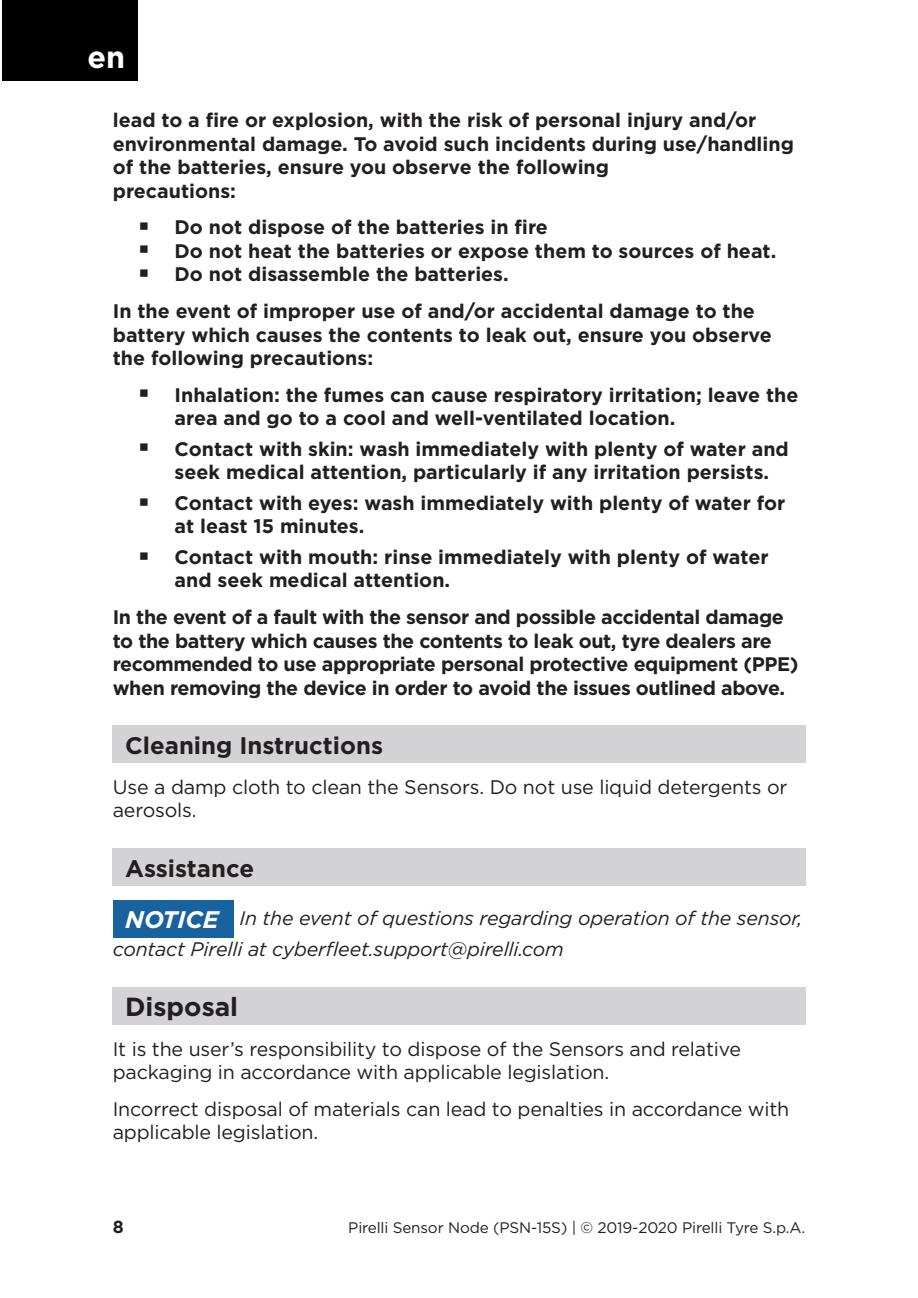
<style>
.page{position:relative;width:918px;height:1298px;background:#fff}
.page>*{position:absolute;margin:0;border:0;box-sizing:border-box;transform-origin:0 0}
.t1{font:700 30.6px "Gotham";color:#fff}
.t2{font:700 26.2px "Gotham";color:#231f20}
.t3{font:700 24px "Gotham";color:#231f20}
.t4{font:700 19.6px/23.6px "Gotham";color:#231f20}
.t5{font:19.6px/23.6px "Gotham";letter-spacing:-.01em;color:#231f20}
.t6{font:700 19.6px/23.6px "Gotham";letter-spacing:-.02em;color:#231f20}
.t7{font:italic 19.6px/30.6px "Gotham";letter-spacing:-.01em;color:#231f20}
.t8{font:700 17.4px "Gotham";color:#231f20}
.t9{font:15.2px "Gotham";letter-spacing:-.01em;color:#231f20}
.s1{font-weight:700;font-size:24px;color:#fff}
</style>
<div class="page">
<div style="left:2px;top:0;width:136px;height:80px;background:#000"></div>
<div style="left:113px;top:726px;width:693px;height:37px;background:#d3d2d5"></div>
<div style="left:113px;top:848px;width:693px;height:37px;background:#d3d2d5"></div>
<div style="left:113px;top:901px;width:120px;height:37px;background:#18639e"></div>
<div style="left:113px;top:987px;width:693px;height:38px;background:#d3d2d5"></div>
<h1 class="t1" style="left:87px;top:46px;width:39px">en</h1>
<p class="t4" style="left:113px;top:110px;width:683px">lead to a fire or explosion, with the risk of personal injury and/or environmental damage. To avoid such incidents during use/handling of the batteries, ensure you observe the following<br>precautions:</p>
<p class="t4" style="left:175px;top:217px;width:603px">Do not dispose of the batteries in fire<br>Do not heat the batteries or expose them to sources of heat.<br>Do not disassemble the batteries.</p>
<p class="t4" style="left:113px;top:301px;width:660px">In the event of improper use of and/or accidental damage to the battery which causes the contents to leak out, ensure you observe the following precautions:</p>
<p class="t4" style="left:175px;top:385px;width:625px">Inhalation: the fumes can cause respiratory irritation; leave the area and go to a cool and well-ventilated location.</p>
<p class="t4" style="left:175px;top:439px;width:616px">Contact with skin: wash immediately with plenty of water and seek medical attention, particularly if any irritation persists.</p>
<p class="t4" style="left:175px;top:493px;width:612px">Contact with eyes: wash immediately with plenty of water for at least 15 minutes.</p>
<p class="t4" style="left:175px;top:547px;width:595px">Contact with mouth: rinse immediately with plenty of water and seek medical attention.</p>
<p class="t6" style="left:113px;top:607px;width:687px">In the event of a fault with the sensor and possible accidental damage to the battery which causes the contents to leak out, tyre dealers are recommended to use appropriate personal protective equipment (PPE) when removing the device in order to avoid the issues outlined above.</p>
<p class="t3" style="left:125px;top:737px;width:259px">Cleaning Instructions</p>
<p class="t5" style="left:113px;top:777px;width:676px">Use a damp cloth to clean the Sensors. Do not use liquid detergents or aerosols.</p>
<p class="t3" style="left:125px;top:859px;width:130px">Assistance</p>
<p class="t7" style="left:113px;top:904px;width:691px;text-indent:12px"><span class="s1">NOTICE</span> In the event of questions regarding operation of the sensor, contact Pirelli at cyberfleet.support@pirelli.com</p>
<h2 class="t2" style="left:125px;top:998px;width:115px">Disposal</h2>
<p class="t5" style="left:113px;top:1038px;width:630px">It is the user’s responsibility to dispose of the Sensors and relative packaging in accordance with applicable legislation.</p>
<p class="t5" style="left:113px;top:1099px;width:678px">Incorrect disposal of materials can lead to penalties in accordance with applicable legislation.</p>
<p class="t8" style="left:113px;top:1221px;width:12px">8</p>
<p class="t9" style="left:348px;top:1222px;width:458px">Pirelli Sensor Node (PSN-15S) | © 2019-2020 Pirelli Tyre S.p.A.</p>
</div>
